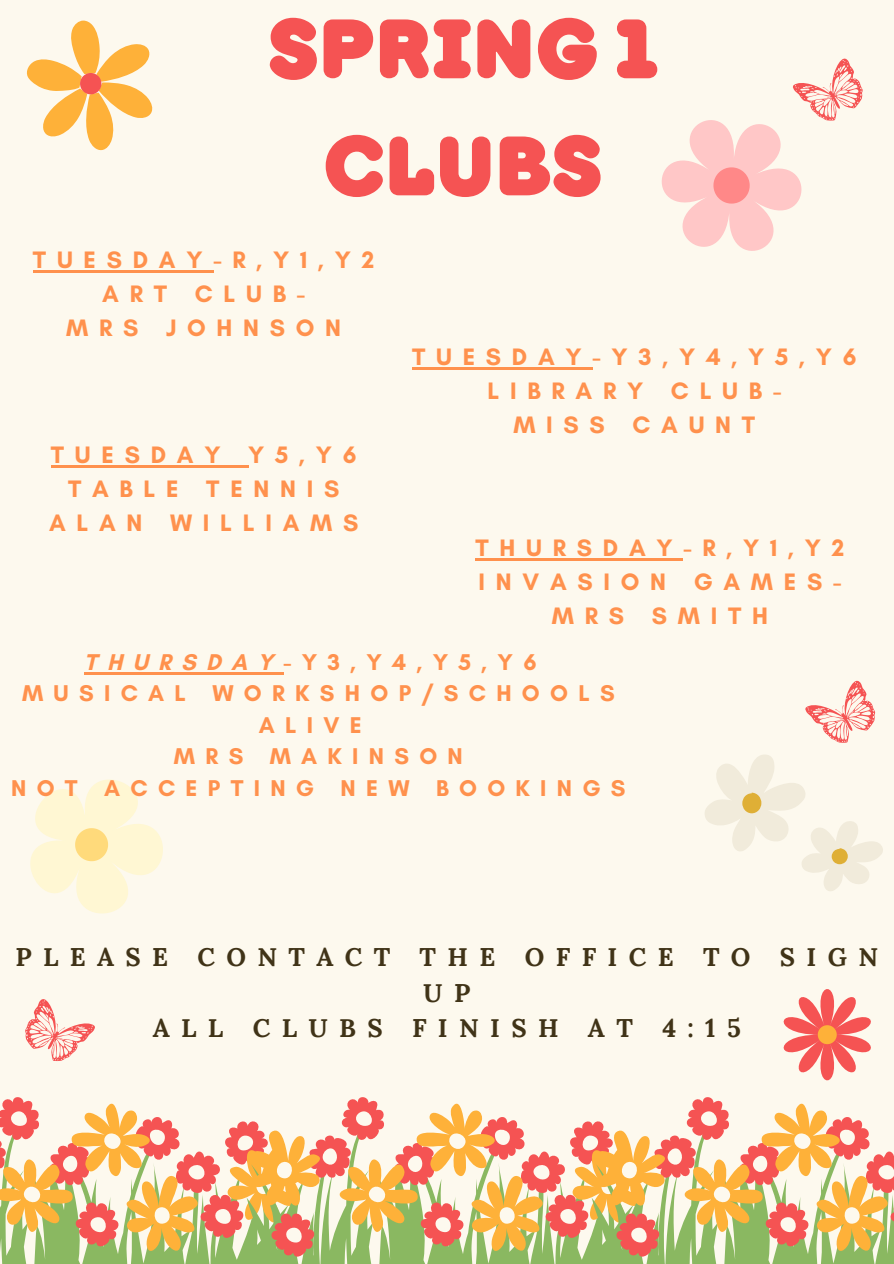
<style>
.page{position:relative;width:894px;height:1264px;background:#fff}
.page>*{position:absolute;margin:0;border:0;box-sizing:border-box;transform-origin:0 0}
.t1{font:84px/117px "TT Milks Casual Pie Base";color:#f55353;text-align:center}
.t2{font:700 25.5px/35.5px "Lora";letter-spacing:.445em;color:#403317;text-align:center}
.t3{font:700 24.3px "Glacial Indifference";letter-spacing:.445em;color:#ff914d}
.t4{font:700 23.25px/31.5px "Glacial Indifference";letter-spacing:.445em;color:#ff914d}
</style>
<div class="page">
<div style="left:0;top:0;width:893px;height:1263px;background:#fdf9ee"></div>
<svg style="left:2px;top:1097px;width:113px;height:9px"></svg>
<svg style="left:692px;top:1097px;width:113px;height:9px"></svg>
<svg style="left:0;top:1106px;width:893px;height:157px"></svg>
<svg style="left:783px;top:989px;width:88px;height:92px"></svg>
<svg style="left:26px;top:21px;width:127px;height:130px"></svg>
<svg style="left:25px;top:999px;width:70px;height:62px"></svg>
<svg style="left:705px;top:755px;width:178px;height:136px"></svg>
<svg style="left:661px;top:58px;width:201px;height:193px"></svg>
<svg style="left:706px;top:160px;width:50px;height:51px;background:#feadad"></svg>
<svg style="left:30px;top:779px;width:133px;height:135px"></svg>
<hr style="left:33px;top:270px;width:180px;height:2px;background:#ff914d">
<hr style="left:412px;top:367px;width:180px;height:2px;background:#ff914d">
<hr style="left:475px;top:558px;width:208px;height:3px;background:#ff914d">
<hr style="left:84px;top:672px;width:199px;height:2px;background:#ff914d">
<hr style="left:51px;top:465px;width:197px;height:3px;background:#ff914d">
<svg style="left:805px;top:680px;width:69px;height:63px"></svg>
<h1 class="t1" style="left:268px;top:-5px;width:390px">SPRING 1<br>CLUBS</h1>
<p class="t3" style="left:33px;top:245px;width:343px">TUESDAY-R,Y1,Y2</p>
<p class="t3" style="left:102px;top:279px;width:204px">ART CLUB-</p>
<p class="t3" style="left:66px;top:312px;width:276px">MRS JOHNSON</p>
<p class="t3" style="left:51px;top:440px;width:307px">TUESDAY Y5,Y6</p>
<p class="t3" style="left:68px;top:474px;width:273px">TABLE TENNIS</p>
<p class="t3" style="left:49px;top:507px;width:311px">ALAN WILLIAMS</p>
<p class="t3" style="left:412px;top:342px;width:446px">TUESDAY-Y3,Y4,Y5,Y6</p>
<p class="t3" style="left:487px;top:376px;width:295px">LIBRARY CLUB-</p>
<p class="t3" style="left:513px;top:409px;width:243px">MISS CAUNT</p>
<p class="t3" style="left:475px;top:533px;width:370px">THURSDAY-R,Y1,Y2</p>
<p class="t3" style="left:478px;top:567px;width:364px">INVASION GAMES-</p>
<p class="t3" style="left:551px;top:601px;width:217px">MRS SMITH</p>
<p class="t4" style="left:84px;top:646px;width:454px">THURSDAY-Y3,Y4,Y5,Y6</p>
<p class="t4" style="left:259px;top:677px;width:357px;text-indent:-237px">MUSICAL WORKSHOP/SCHOOLS<br>ALIVE</p>
<p class="t4" style="left:174px;top:740px;width:290px">MRS MAKINSON</p>
<p class="t4" style="left:11px;top:772px;width:615px">NOT ACCEPTING NEW BOOKINGS</p>
<p class="t2" style="left:16px;top:938px;width:863px">PLEASE CONTACT THE OFFICE TO SIGN<br>U P</p>
<p class="t2" style="left:153px;top:1010px;width:589px">ALL CLUBS FINISH AT 4:15</p>
</div>
